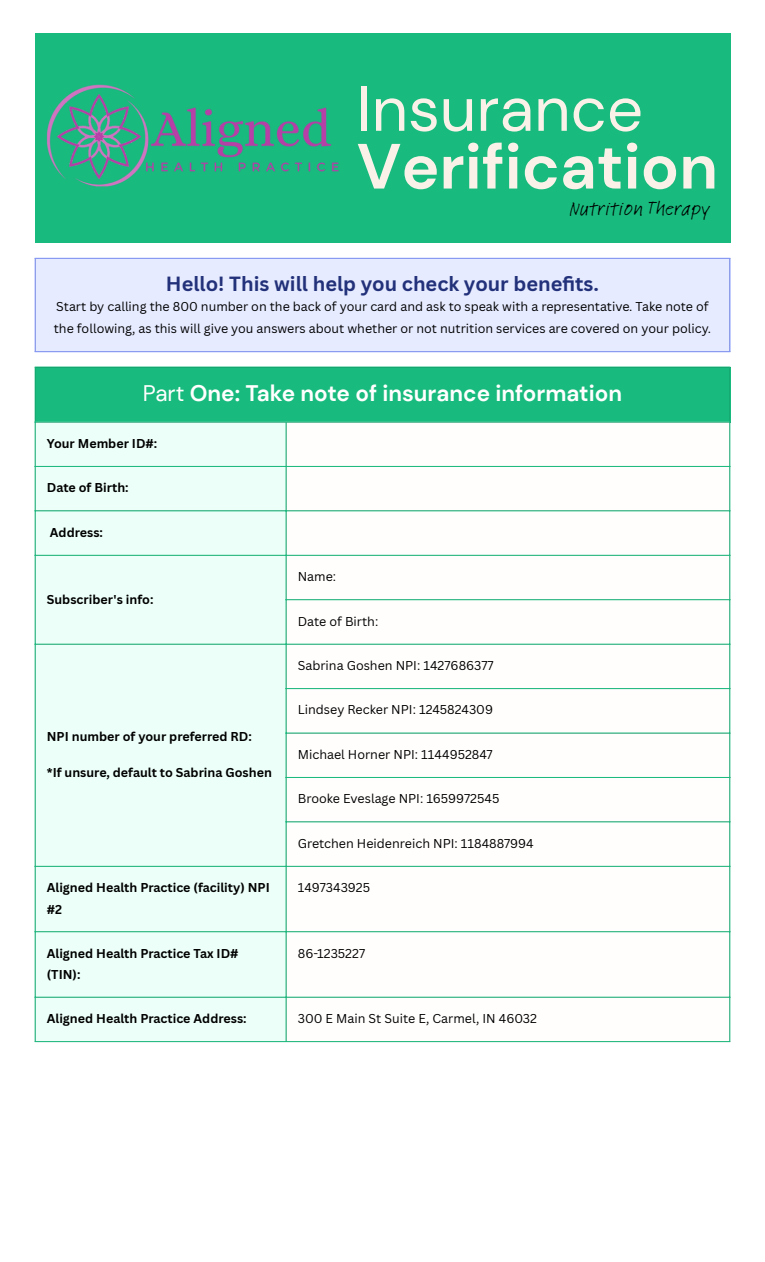
<style>
.page{position:relative;width:765px;height:1262px;background:#fff}
.page>*{position:absolute;margin:0;border:0;box-sizing:border-box;transform-origin:0 0}
.t1{font:700 63.75px "DM Sans";color:#faf2e9}
.t2{font:63.75px "DM Sans";color:#faf2e9}
.t3{font:700 22.5px "DM Sans";color:#fff}
.t4{font:20.88px "Feltpen Com";color:#000}
.t5{font:700 20px "Canva Sans";color:#223179}
.t6{font:12.5px/21.5px "Canva Sans";color:#000}
.t7{font:700 12.5px/21.5px "Canva Sans";color:#000}
.s1{font-weight:400}
</style>
<div class="page">
<div style="left:35px;top:34px;width:695px;height:209px;background:#18ba7d"></div>
<img style="left:46px;top:84px;width:293px;height:103px">
<div style="left:35px;top:258px;width:695px;height:94px;background:#e6ebff"></div>
<hr style="left:35px;top:259px;width:1px;height:92px;background:#8095fe">
<hr style="left:729px;top:259px;width:1px;height:92px;background:#8095fe">
<hr style="left:35px;top:258px;width:695px;height:1px;background:#8095fe">
<hr style="left:35px;top:351px;width:695px;height:1px;background:#8095fe">
<div style="left:35px;top:367px;width:695px;height:55px;background:#18ba7d"></div>
<div style="left:36px;top:422px;width:250px;height:619px;background:#ecfff8"></div>
<svg style="left:287px;top:422px;width:442px;height:575px"></svg>
<hr style="left:35px;top:368px;width:1px;height:673px;background:#18ba7d">
<hr style="left:286px;top:422px;width:1px;height:619px;background:#18ba7d">
<hr style="left:729px;top:368px;width:1px;height:673px;background:#18ba7d">
<hr style="left:35px;top:466px;width:695px;height:1px;background:#18ba7d">
<hr style="left:35px;top:510px;width:695px;height:1px;background:#18ba7d">
<hr style="left:35px;top:555px;width:695px;height:1px;background:#18ba7d">
<hr style="left:286px;top:599px;width:444px;height:1px;background:#18ba7d">
<hr style="left:35px;top:644px;width:695px;height:1px;background:#18ba7d">
<hr style="left:286px;top:688px;width:444px;height:1px;background:#18ba7d">
<hr style="left:286px;top:732px;width:444px;height:1px;background:#18ba7d">
<hr style="left:286px;top:777px;width:444px;height:1px;background:#18ba7d">
<hr style="left:286px;top:821px;width:444px;height:1px;background:#18ba7d">
<hr style="left:35px;top:866px;width:695px;height:1px;background:#18ba7d">
<hr style="left:35px;top:931px;width:695px;height:1px;background:#18ba7d">
<hr style="left:35px;top:997px;width:695px;height:1px;background:#18ba7d">
<hr style="left:35px;top:1041px;width:695px;height:1px;background:#18ba7d">
<p class="t2" style="left:357px;top:68px;width:288px">Insurance</p>
<p class="t1" style="left:357px;top:125px;width:363px">Verification</p>
<p class="t4" style="left:569px;top:194px;width:141px">Nutrition Therapy</p>
<h1 class="t5" style="left:166px;top:269px;width:435px">Hello! This will help you check your benefits.</h1>
<h1 class="t6" style="left:54px;top:296px;width:659px">Start by calling the 800 number on the back of your card and ask to speak with a representative. Take note of the following, as this will give you answers about whether or not nutrition services are covered on your policy.</h1>
<p class="t3" style="left:143px;top:379px;width:481px"><span class="s1">Part</span> One: Take note of insurance information</p>
<p class="t7" style="left:47px;top:432px;width:112px">Your Member ID#:</p>
<p class="t7" style="left:47px;top:477px;width:83px">Date of Birth:</p>
<p class="t7" style="left:50px;top:521px;width:55px">Address:</p>
<p class="t7" style="left:47px;top:588px;width:108px">Subscriber's info:</p>
<p class="t7" style="left:47px;top:726px;width:207px">NPI number of your preferred RD:</p>
<p class="t7" style="left:47px;top:761px;width:227px">*If unsure, default to Sabrina Goshen</p>
<p class="t6" style="left:298px;top:565px;width:40px">Name:</p>
<p class="t6" style="left:298px;top:610px;width:82px">Date of Birth:</p>
<p class="t6" style="left:298px;top:654px;width:197px">Sabrina Goshen NPI: 1427686377</p>
<p class="t6" style="left:298px;top:699px;width:197px">Lindsey Recker NPI: 1245824309</p>
<p class="t6" style="left:298px;top:743px;width:196px">Michael Horner NPI: 1144952847</p>
<p class="t6" style="left:298px;top:788px;width:203px">Brooke Eveslage NPI: 1659972545</p>
<p class="t6" style="left:298px;top:832px;width:238px">Gretchen Heidenreich NPI: 1184887994</p>
<p class="t7" style="left:47px;top:876px;width:224px">Aligned Health Practice (facility) NPI #2</p>
<p class="t6" style="left:298px;top:876px;width:74px">1497343925</p>
<p class="t7" style="left:47px;top:942px;width:193px">Aligned Health Practice Tax ID# (TIN):</p>
<p class="t6" style="left:298px;top:942px;width:69px">86-1235227</p>
<p class="t7" style="left:47px;top:1007px;width:201px">Aligned Health Practice Address:</p>
<p class="t6" style="left:298px;top:1007px;width:241px">300 E Main St Suite E, Carmel, IN 46032</p>
</div>
